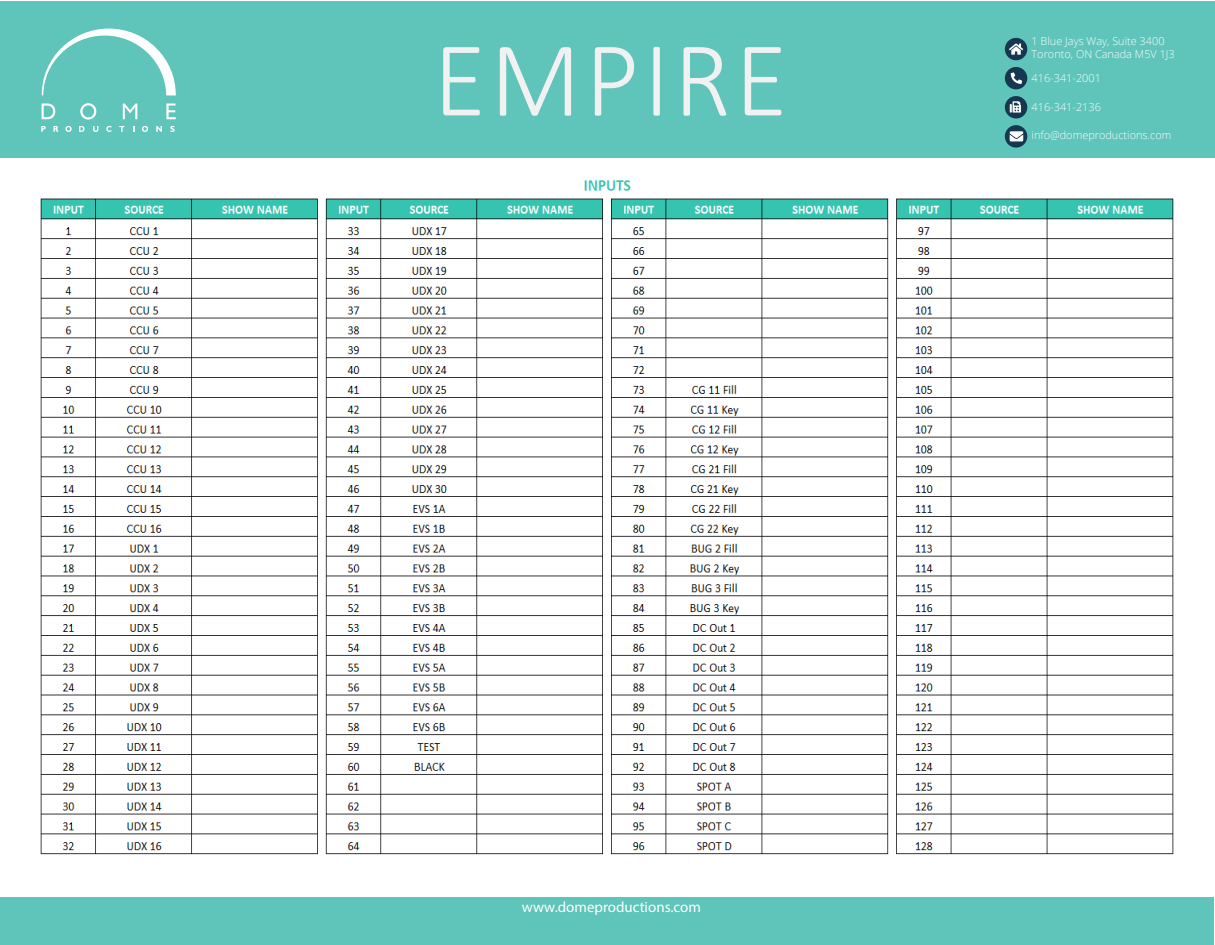
<style>
.page{position:relative;width:1215px;height:945px;background:#fff}
.page>*{position:absolute;margin:0;border:0;box-sizing:border-box;transform-origin:0 0}
.t1{font:300 108px "Calibri";letter-spacing:.035em;color:#f1f1f1}
.t2{font:15px "Myriad Pro";color:#fff}
.t3{font:300 10.95px/13px "Open Sans";color:#fff}
</style>
<div class="page">
<div style="left:0;top:897px;width:1214px;height:47px;background:#5fc4b9"></div>
<div style="left:0;top:1px;width:1214px;height:157px;background:#5fc4b9"></div>
<svg style="left:42px;top:29px;width:134px;height:66px"></svg>
<svg style="left:42px;top:103px;width:13px;height:16px"></svg>
<svg style="left:80px;top:103px;width:16px;height:17px"></svg>
<svg style="left:123px;top:103px;width:14px;height:16px"></svg>
<svg style="left:166px;top:103px;width:10px;height:16px"></svg>
<svg style="left:41px;top:126px;width:5px;height:6px"></svg>
<svg style="left:54px;top:126px;width:4px;height:6px"></svg>
<svg style="left:65px;top:126px;width:7px;height:6px"></svg>
<svg style="left:79px;top:126px;width:6px;height:6px"></svg>
<svg style="left:93px;top:126px;width:5px;height:6px"></svg>
<svg style="left:106px;top:126px;width:5px;height:6px"></svg>
<svg style="left:119px;top:126px;width:5px;height:6px"></svg>
<svg style="left:142px;top:126px;width:6px;height:6px"></svg>
<svg style="left:156px;top:126px;width:6px;height:6px"></svg>
<svg style="left:170px;top:126px;width:5px;height:6px"></svg>
<div style="left:1005px;top:67px;width:22px;height:22px;background:#15374f;border-radius:50%"></div>
<div style="left:1005px;top:38px;width:22px;height:22px;background:#15374f;border-radius:50%"></div>
<div style="left:1005px;top:96px;width:22px;height:22px;background:#15374f;border-radius:50%"></div>
<svg style="left:1005px;top:125px;width:22px;height:23px"></svg>
<svg style="left:1011px;top:72px;width:11px;height:12px"></svg>
<svg style="left:1010px;top:131px;width:13px;height:10px"></svg>
<svg style="left:1009px;top:43px;width:14px;height:12px"></svg>
<svg style="left:1010px;top:101px;width:11px;height:12px"></svg>
<img style="left:40px;top:180px;width:1134px;height:675px">
<h1 class="t1" style="left:433px;top:13px;width:356px">EMPIRE</h1>
<p class="t3" style="left:1032px;top:34px;width:145px">1 Blue Jays Way, Suite 3400<br>Toronto, ON Canada M5V 1J3</p>
<p class="t3" style="left:1032px;top:71px;width:71px">416-341-2001</p>
<p class="t3" style="left:1032px;top:100px;width:71px">416-341-2136</p>
<p class="t3" style="left:1032px;top:128px;width:141px">info@domeproductions.com</p>
<h2 class="t2" style="left:522px;top:898px;width:181px">www.domeproductions.com</h2>
</div>
